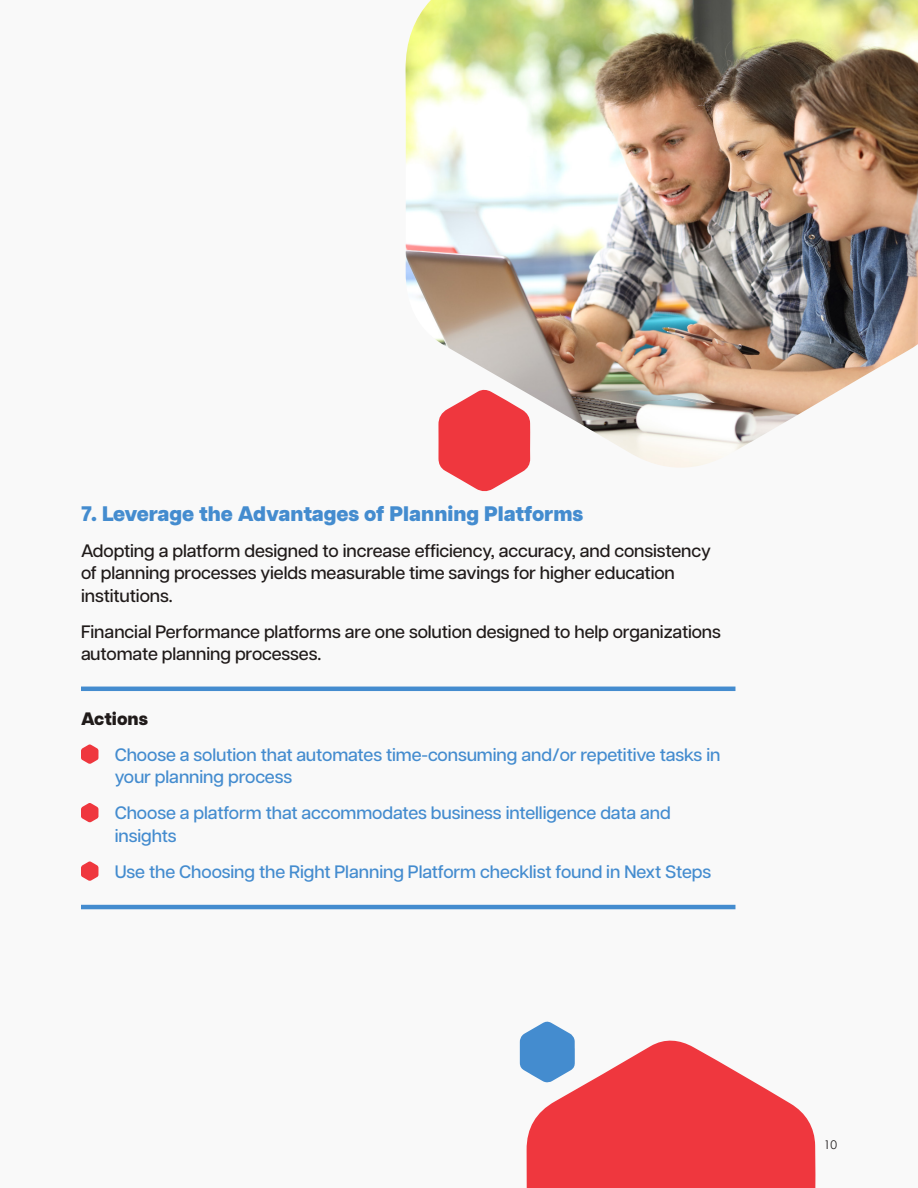
<style>
.page{position:relative;width:918px;height:1188px;background:#f9f9f9}
.page>*{position:absolute;margin:0;border:0;box-sizing:border-box;transform-origin:0 0}
.Sub_small__blue_14pt{font:800 21px "Articulat CF";color:#448ccf}
.Body{font:500 18px/22.5px "Articulat CF";letter-spacing:-.005em;color:#201b1a}
.Body_Bullets{font:500 18px/22.5px "Articulat CF";letter-spacing:-.005em;color:#448ccf}
.Sub_Sub_-_blk_12pt{font:800 18px "Articulat CF";color:#201b1a}
.t1{font:12px "Century Gothic";color:#231f20}
</style>
<div class="page">
<svg style="left:520px;top:1021px;width:296px;height:167px"></svg>
<svg style="left:443px;top:469px;width:83px;height:23px"></svg>
<img style="left:405px;top:0;width:513px;height:469px">
<hr style="left:81px;top:687px;width:654px;height:4px;background:#448ccf">
<hr style="left:81px;top:905px;width:654px;height:4px;background:#448ccf">
<svg style="left:81px;top:744px;width:18px;height:20px"></svg>
<svg style="left:81px;top:803px;width:18px;height:19px"></svg>
<svg style="left:81px;top:861px;width:18px;height:20px"></svg>
<p class="Sub_small__blue_14pt" style="left:81px;top:501px;width:504px">7. Leverage the Advantages of Planning Platforms</p>
<p class="Body" style="left:81px;top:540px;width:632px">Adopting a platform designed to increase efficiency, accuracy, and consistency of planning processes yields measurable time savings for higher education institutions.</p>
<p class="Body" style="left:81px;top:621px;width:642px">Financial Performance platforms are one solution designed to help organizations automate planning processes.</p>
<p class="Sub_Sub_-_blk_12pt" style="left:81px;top:708px;width:68px">Actions</p>
<p class="Body_Bullets" style="left:115px;top:744px;width:607px">Choose a solution that automates time-consuming and/or repetitive tasks in your planning process</p>
<p class="Body_Bullets" style="left:115px;top:802px;width:558px">Choose a platform that accommodates business intelligence data and insights</p>
<p class="Body_Bullets" style="left:115px;top:861px;width:598px">Use the Choosing the Right Planning Platform checklist found in Next Steps</p>
<p class="t1" style="left:824px;top:1137px;width:15px">10</p>
</div>
